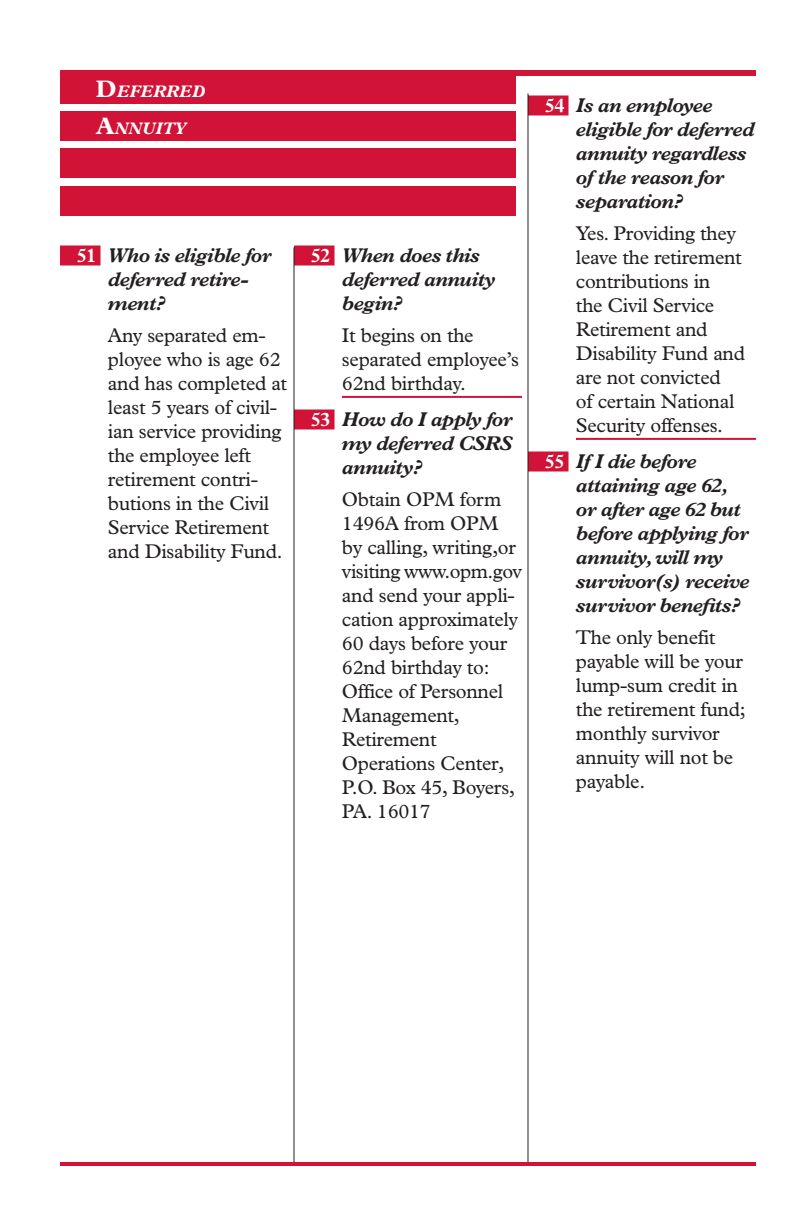
<style>
.page{position:relative;width:792px;height:1224px;background:#fff}
.page>*{position:absolute;margin:0;border:0;box-sizing:border-box;transform-origin:0 0}
.t1{font:20px/24px "Plantin Std";letter-spacing:-.015em;color:#231f20}
.t2{font:italic 700 20px/24px "Plantin MT Pro";letter-spacing:-.03em;color:#231f20}
.t3{font:italic 700 16.8px "Plantin MT Pro";color:#fff}
.s1{font-style:normal;font-size:24px}
.s2{font-style:normal;color:#fff}
</style>
<div class="page">
<hr style="left:60px;top:72px;width:696px;height:4px;background:#d01336">
<div style="left:60px;top:74px;width:456px;height:30px;background:#d01336"></div>
<div style="left:60px;top:111px;width:456px;height:30px;background:#d01336"></div>
<div style="left:60px;top:148px;width:456px;height:30px;background:#d01336"></div>
<div style="left:60px;top:186px;width:456px;height:30px;background:#d01336"></div>
<div style="left:60px;top:246px;width:41px;height:20px;background:#d01336"></div>
<div style="left:294px;top:246px;width:41px;height:20px;background:#d01336"></div>
<hr style="left:342px;top:396px;width:180px;height:2px;background:#d01336">
<div style="left:294px;top:410px;width:41px;height:20px;background:#d01336"></div>
<div style="left:528px;top:96px;width:41px;height:20px;background:#d01336"></div>
<hr style="left:576px;top:438px;width:180px;height:2px;background:#d01336">
<div style="left:528px;top:452px;width:41px;height:20px;background:#d01336"></div>
<hr style="left:527px;top:94px;width:1px;height:1070px;background:#231f20">
<hr style="left:293px;top:248px;width:1px;height:916px;background:#231f20">
<hr style="left:60px;top:70px;width:696px;height:4px;background:#d01336">
<hr style="left:60px;top:1162px;width:696px;height:4px;background:#d01336">
<p class="t3" style="left:96px;top:82px;width:111px"><span class="s1">D</span>EFERRED</p>
<p class="t3" style="left:96px;top:119px;width:91px"><span class="s1">A</span>NNUITY</p>
<p class="t2" style="left:108px;top:243px;width:165px;text-indent:-32px"><span class="s2">51</span> Who is eligible for deferred retire&shy;ment?</p>
<p class="t1" style="left:108px;top:323px;width:181px">Any separated em&shy;ployee who is age 62 and has completed at least 5 years of civil&shy;ian service providing the employee left retirement contri&shy;butions in the Civil<br>Service Retirement and Disability Fund.</p>
<p class="t2" style="left:342px;top:243px;width:155px;text-indent:-32px"><span class="s2">52</span> When does this deferred annuity begin?</p>
<p class="t1" style="left:342px;top:323px;width:178px">It begins on the separated employee’s<br>62nd birthday.</p>
<p class="t2" style="left:342px;top:407px;width:172px;text-align:justify;text-indent:-32px"><span class="s2">53</span> How do I apply for my deferred CSRS annuity?</p>
<p class="t1" style="left:342px;top:487px;width:181px">Obtain OPM form<br>1496A from OPM by calling, writing,or visiting www.opm.gov and send your appli&shy;cation approximately<br>60 days before your<br>62nd birthday to:<br>Office of Personnel<br>Management,<br>Retirement<br>Operations Center,<br>P.O. Box 45, Boyers,<br>PA. 16017</p>
<p class="t2" style="left:576px;top:93px;width:180px;text-indent:-32px"><span class="s2">54</span> Is an employee eligible for deferred annuity regardless of the reason for separation?</p>
<p class="t1" style="left:576px;top:221px;width:171px">Yes. Providing they leave the retirement contributions in<br>the Civil Service<br>Retirement and<br>Disability Fund and are not convicted<br>of certain National<br>Security offenses.</p>
<p class="t2" style="left:576px;top:449px;width:175px;text-indent:-32px"><span class="s2">55</span> If I die before attaining age 62, or after age 62 but before applying for annuity, will my survivor(s) receive survivor benefits?</p>
<p class="t1" style="left:576px;top:625px;width:171px">The only benefit payable will be your lump-sum credit in the retirement fund; monthly survivor annuity will not be payable.</p>
</div>
